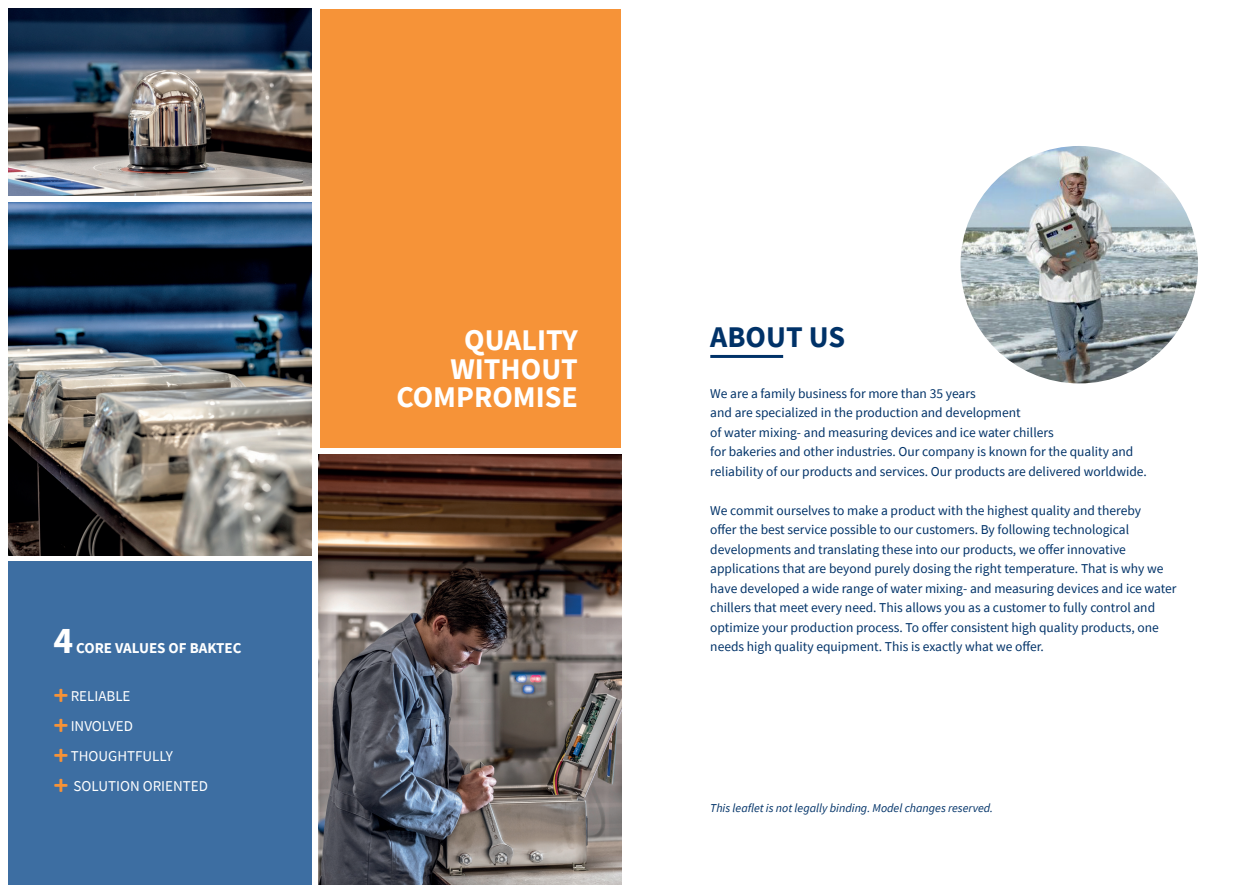
<style>
.page{position:relative;width:1259px;height:893px;background:#fff}
.page>*{position:absolute;margin:0;border:0;box-sizing:border-box;transform-origin:0 0}
.t1{font:700 37.5px "Source Sans Pro";color:#fff}
.t2{font:700 30px/28.5px "Source Sans Pro";color:#fff;text-align:right}
.t3{font:700 30px "Source Sans Pro";color:#003268}
.t4{font:15px/30px "Source Sans Pro";color:#fff}
.t5{font:700 15px "Source Sans Pro";color:#fff}
.t6{font:13.5px/19.5px "Source Sans Pro";color:#003268}
.t7{font:italic 12px "Source Sans Pro";color:#003268}
</style>
<div class="page">
<img style="left:952px;top:138px;width:254px;height:254px;border-radius:127px">
<div style="left:944px;top:129px;width:270px;height:271px;border:16px solid #fff;border-radius:50%"></div>
<img style="left:8px;top:9px;width:304px;height:187px">
<img style="left:319px;top:455px;width:302px;height:430px">
<img style="left:8px;top:203px;width:304px;height:353px">
<div style="left:320px;top:9px;width:300px;height:439px;background:#f69338"></div>
<div style="left:9px;top:561px;width:303px;height:324px;background:#3d6ea2"></div>
<hr style="left:710px;top:355px;width:73px;height:3px;background:#003268">
<h1 class="t1" style="left:53px;top:615px;width:21px">4</h1>
<p class="t5" style="left:76px;top:638px;width:167px">CORE VALUES OF BAKTEC</p>
<p class="t4" style="left:71px;top:680px;width:139px">RELIABLE<br>INVOLVED<br>THOUGHTFULLY<br>SOLUTION ORIENTED</p>
<h2 class="t2" style="left:396px;top:325px;width:183px">QUALITY<br>WITHOUT<br>COMPROMISE</h2>
<h2 class="t3" style="left:710px;top:317px;width:136px">ABOUT US</h2>
<p class="t6" style="left:710px;top:383px;width:438px">We are a family business for more than 35 years<br>and are specialized in the production and development<br>of water mixing- and measuring devices and ice water chillers<br>for bakeries and other industries. Our company is known for the quality and reliability of our products and services. Our products are delivered worldwide.</p>
<p class="t6" style="left:710px;top:500px;width:468px">We commit ourselves to make a product with the highest quality and thereby<br>offer the best service possible to our customers. By following technological developments and translating these into our products, we offer innovative applications that are beyond purely dosing the right temperature. That is why we have developed a wide range of water mixing- and measuring devices and ice water chillers that meet every need. This allows you as a customer to fully control and optimize your production process. To offer consistent high quality products, one needs high quality equipment. This is exactly what we offer.</p>
<p class="t7" style="left:710px;top:800px;width:284px">This leaflet is not legally binding. Model changes reserved.</p>
</div>
